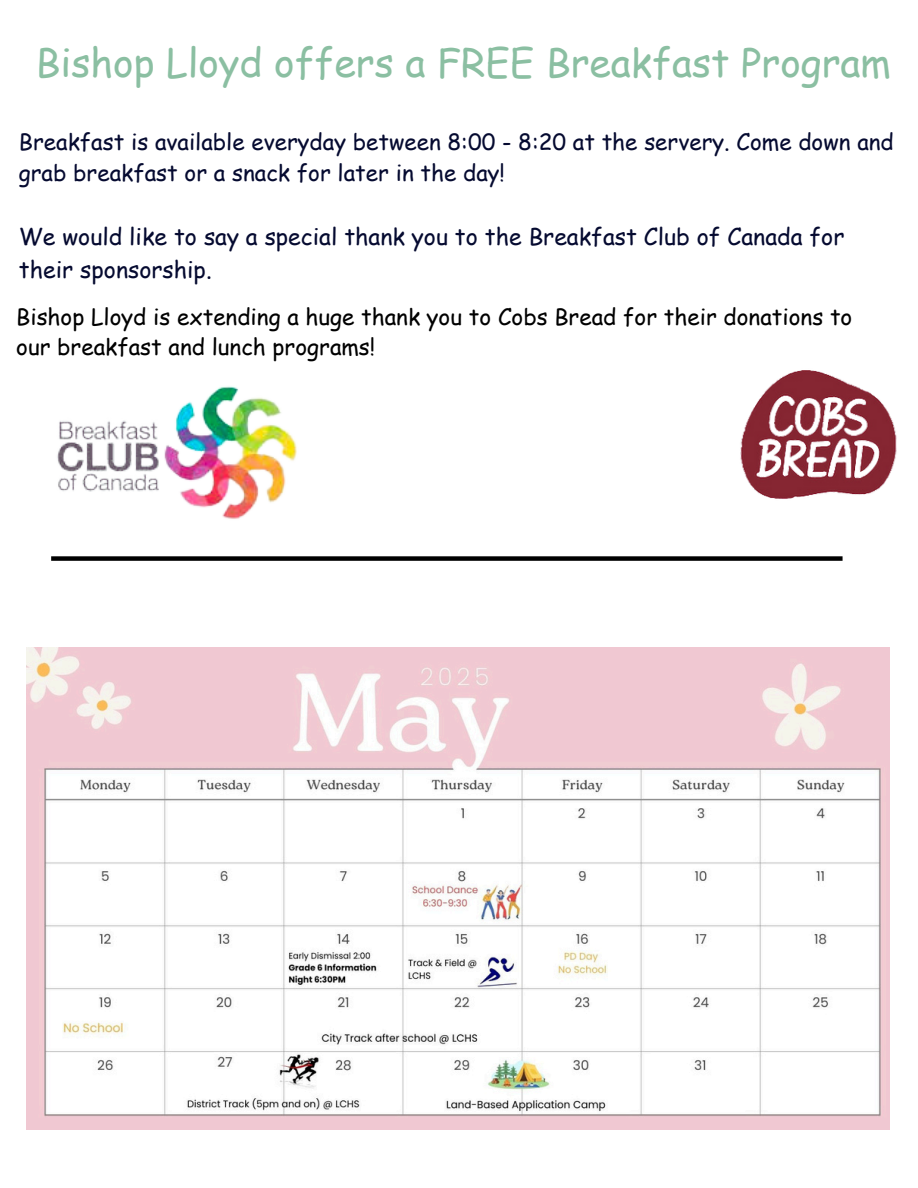
<style>
.page{position:relative;width:918px;height:1188px;background:#fff}
.page>*{position:absolute;margin:0;border:0;box-sizing:border-box;transform-origin:0 0}
.t1{font:39.15px "Comic Sans MS";color:#8bbfa2}
.t2{font:23.1px/32.2px "Comic Sans MS";color:#050a30}
.t3{font:22.5px/31px "Comic Sans MS";color:#050a30}
.t4{font:22.5px/30.3px "Comic Sans MS";color:#000}
</style>
<div class="page">
<img style="left:57px;top:386px;width:240px;height:133px">
<img style="left:740px;top:370px;width:157px;height:129px">
<img style="left:27px;top:647px;width:863px;height:483px">
<div style="left:51px;top:556px;width:792px;height:5px;background:#000"></div>
<h1 class="t1" style="left:36px;top:34px;width:856px">Bishop Lloyd offers a FREE Breakfast Program</h1>
<p class="t3" style="left:19px;top:126px;width:876px">Breakfast is available everyday between 8:00 - 8:20 at the servery. Come down and grab breakfast or a snack for later in the day!</p>
<p class="t2" style="left:19px;top:220px;width:827px">We would like to say a special thank you to the Breakfast Club of Canada for their sponsorship.</p>
<p class="t4" style="left:16px;top:300px;width:838px">Bishop Lloyd is extending a huge thank you to Cobs Bread for their donations to our breakfast and lunch programs!</p>
</div>
